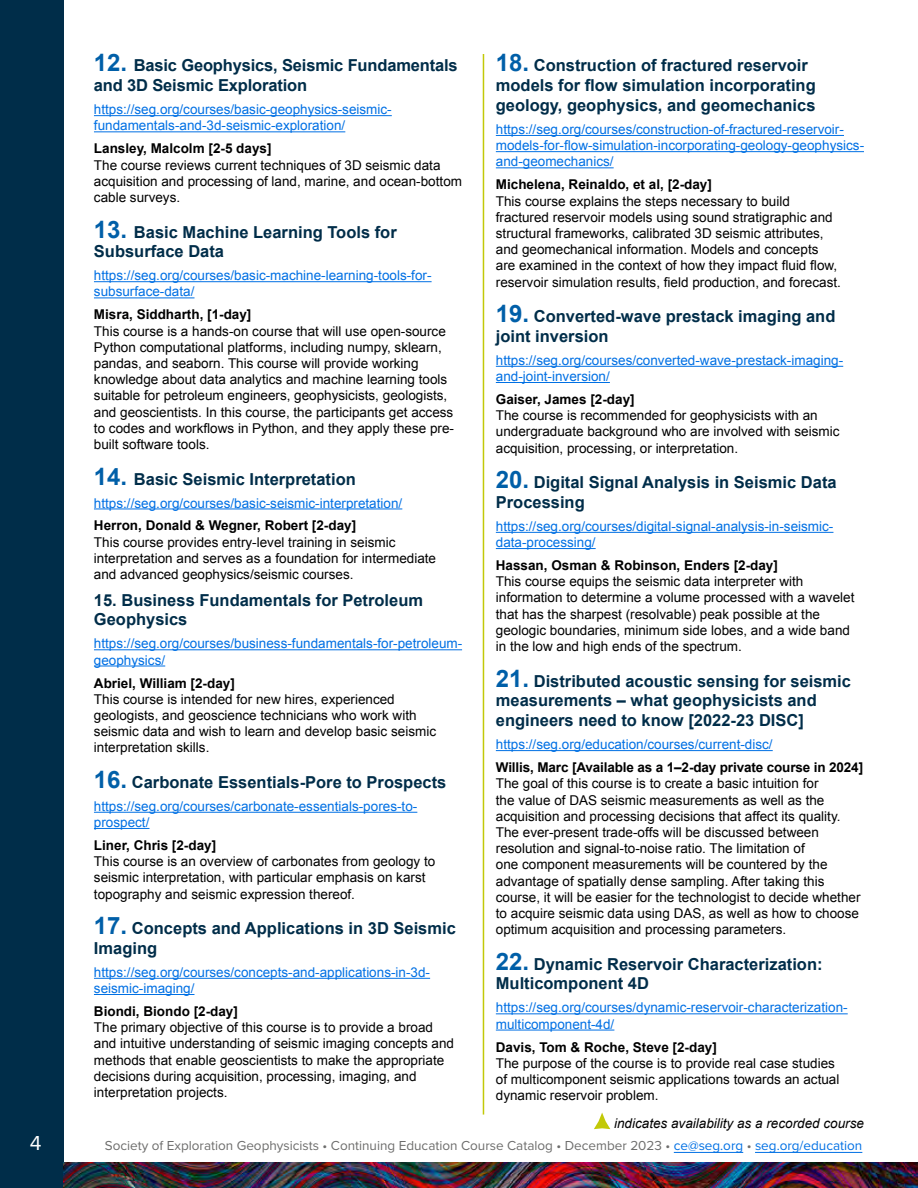
<style>
.page{position:relative;width:918px;height:1188px;background:#fff}
.page>*{position:absolute;margin:0;border:0;box-sizing:border-box;transform-origin:0 0}
.t1{font:21px "Proxima Nova";color:#fff}
.t2{font:700 16.5px/19.8px "Arial";color:#002d49}
.t3{font:13.5px/16.2px "Arial";color:#000001}
.t4{font:13.5px/16.2px "Arial";color:#0070e4}
.t5{font:700 13.5px "Arial";color:#000001}
.t6{font:13.5px "Proxima Nova";color:#6d6d6c}
.t7{font:italic 13.5px "Arial";color:#000001}
.s1{font-size:24px;color:#005fa8}
.s2{color:#0070e4}
</style>
<div class="page">
<img style="left:64px;top:1162px;width:854px;height:26px">
<hr style="left:674px;top:1152px;width:69px;height:1px;background:#0070e4">
<hr style="left:755px;top:1152px;width:107px;height:1px;background:#0070e4">
<div style="left:0;top:0;width:64px;height:1188px;background:#002d49"></div>
<hr style="left:483px;top:54px;width:1px;height:1061px;background:#c2c908">
<svg style="left:594px;top:1113px;width:16px;height:16px"></svg>
<hr style="left:94px;top:115px;width:298px;height:1px;background:#0070e4">
<hr style="left:94px;top:131px;width:251px;height:1px;background:#0070e4">
<hr style="left:94px;top:281px;width:338px;height:1px;background:#0070e4">
<hr style="left:94px;top:297px;width:101px;height:1px;background:#0070e4">
<hr style="left:94px;top:508px;width:308px;height:1px;background:#0070e4">
<hr style="left:94px;top:649px;width:368px;height:1px;background:#0070e4">
<hr style="left:94px;top:666px;width:71px;height:1px;background:#0070e4">
<hr style="left:94px;top:812px;width:323px;height:1px;background:#0070e4">
<hr style="left:94px;top:828px;width:55px;height:1px;background:#0070e4">
<hr style="left:94px;top:978px;width:336px;height:1px;background:#0070e4">
<hr style="left:94px;top:994px;width:100px;height:1px;background:#0070e4">
<hr style="left:496px;top:135px;width:348px;height:1px;background:#0070e4">
<hr style="left:496px;top:151px;width:368px;height:1px;background:#0070e4">
<hr style="left:496px;top:167px;width:118px;height:1px;background:#0070e4">
<hr style="left:496px;top:366px;width:347px;height:1px;background:#0070e4">
<hr style="left:496px;top:382px;width:114px;height:1px;background:#0070e4">
<hr style="left:496px;top:532px;width:337px;height:1px;background:#0070e4">
<hr style="left:496px;top:548px;width:100px;height:1px;background:#0070e4">
<hr style="left:496px;top:750px;width:277px;height:1px;background:#0070e4">
<hr style="left:496px;top:1013px;width:352px;height:1px;background:#0070e4">
<hr style="left:496px;top:1030px;width:118px;height:1px;background:#0070e4">
<p class="t2" style="left:94px;top:56px;width:365px"><span class="s1">12.</span> Basic Geophysics, Seismic Fundamentals and 3D Seismic Exploration</p>
<p class="t4" style="left:94px;top:102px;width:299px">https://seg.org/courses/basic-geophysics-seismic&shy;fundamentals-and-3d-seismic-exploration/</p>
<p class="t5" style="left:94px;top:140px;width:179px">Lansley, Malcolm [2-5 days]</p>
<p class="t3" style="left:94px;top:157px;width:370px">The course reviews current techniques of 3D seismic data acquisition and processing of land, marine, and ocean-bottom cable surveys.</p>
<p class="t2" style="left:94px;top:222px;width:304px"><span class="s1">13.</span> Basic Machine Learning Tools for<br>Subsurface Data</p>
<p class="t4" style="left:94px;top:268px;width:339px">https://seg.org/courses/basic-machine-learning-tools-for&shy;subsurface-data/</p>
<p class="t5" style="left:94px;top:306px;width:159px">Misra, Siddharth, [1-day]</p>
<p class="t3" style="left:94px;top:323px;width:362px">This course is a hands-on course that will use open-source Python computational platforms, including numpy, sklearn, pandas, and seaborn. This course will provide working knowledge about data analytics and machine learning tools suitable for petroleum engineers, geophysicists, geologists, and geoscientists. In this course, the participants get access to codes and workflows in Python, and they apply these pre&shy;built software tools.</p>
<p class="t2" style="left:94px;top:469px;width:263px"><span class="s1">14.</span> Basic Seismic Interpretation</p>
<p class="t4" style="left:94px;top:495px;width:310px">https://seg.org/courses/basic-seismic-interpretation/</p>
<p class="t5" style="left:94px;top:517px;width:264px">Herron, Donald &amp; Wegner, Robert [2-day]</p>
<p class="t3" style="left:94px;top:534px;width:344px">This course provides entry-level training in seismic interpretation and serves as a foundation for intermediate and advanced geophysics/seismic courses.</p>
<p class="t2" style="left:94px;top:590px;width:331px">15. Business Fundamentals for Petroleum<br>Geophysics</p>
<p class="t4" style="left:94px;top:636px;width:370px">https://seg.org/courses/business-fundamentals-for-petroleum&shy;geophysics/</p>
<p class="t5" style="left:94px;top:674px;width:142px">Abriel, William [2-day]</p>
<p class="t3" style="left:94px;top:691px;width:344px">This course is intended for new hires, experienced geologists, and geoscience technicians who work with seismic data and wish to learn and develop basic seismic interpretation skills.</p>
<p class="t2" style="left:94px;top:773px;width:354px"><span class="s1">16.</span> Carbonate Essentials-Pore to Prospects</p>
<p class="t4" style="left:94px;top:798px;width:325px">https://seg.org/courses/carbonate-essentials-pores-to&shy;prospect/</p>
<p class="t5" style="left:94px;top:836px;width:124px">Liner, Chris [2-day]</p>
<p class="t3" style="left:94px;top:853px;width:343px">This course is an overview of carbonates from geology to seismic interpretation, with particular emphasis on karst topography and seismic expression thereof.</p>
<p class="t2" style="left:94px;top:919px;width:363px"><span class="s1">17.</span> Concepts and Applications in 3D Seismic<br>Imaging</p>
<p class="t4" style="left:94px;top:964px;width:338px">https://seg.org/courses/concepts-and-applications-in-3d&shy;seismic-imaging/</p>
<p class="t5" style="left:94px;top:1002px;width:146px">Biondi, Biondo [2-day]</p>
<p class="t3" style="left:94px;top:1020px;width:362px">The primary objective of this course is to provide a broad and intuitive understanding of seismic imaging concepts and methods that enable geoscientists to make the appropriate decisions during acquisition, processing, imaging, and interpretation projects.</p>
<p class="t2" style="left:496px;top:56px;width:321px"><span class="s1">18.</span> Construction of fractured reservoir models for flow simulation incorporating geology, geophysics, and geomechanics</p>
<p class="t4" style="left:496px;top:121px;width:370px">https://seg.org/courses/construction-of-fractured-reservoir&shy;models-for-flow-simulation-incorporating-geology-geophysics&shy;and-geomechanics/</p>
<p class="t5" style="left:496px;top:176px;width:218px">Michelena, Reinaldo, et al, [2-day]</p>
<p class="t3" style="left:496px;top:193px;width:347px">This course explains the steps necessary to build fractured reservoir models using sound stratigraphic and structural frameworks, calibrated 3D seismic attributes, and geomechanical information. Models and concepts are examined in the context of how they impact fluid flow, reservoir simulation results, field production, and forecast.</p>
<p class="t2" style="left:496px;top:307px;width:341px"><span class="s1">19.</span> Converted-wave prestack imaging and joint inversion</p>
<p class="t4" style="left:496px;top:352px;width:349px">https://seg.org/courses/converted-wave-prestack-imaging&shy;and-joint-inversion/</p>
<p class="t5" style="left:496px;top:390px;width:140px">Gaiser, James [2-day]</p>
<p class="t3" style="left:496px;top:408px;width:345px">The course is recommended for geophysicists with an undergraduate background who are involved with seismic acquisition, processing, or interpretation.</p>
<p class="t2" style="left:496px;top:473px;width:342px"><span class="s1">20.</span> Digital Signal Analysis in Seismic Data<br>Processing</p>
<p class="t4" style="left:496px;top:518px;width:339px">https://seg.org/courses/digital-signal-analysis-in-seismic&shy;data-processing/</p>
<p class="t5" style="left:496px;top:556px;width:284px">Hassan, Osman &amp; Robinson, Enders [2-day]</p>
<p class="t3" style="left:496px;top:574px;width:360px">This course equips the seismic data interpreter with information to determine a volume processed with a wavelet that has the sharpest (resolvable) peak possible at the geologic boundaries, minimum side lobes, and a wide band in the low and high ends of the spectrum.</p>
<p class="t2" style="left:496px;top:671px;width:357px"><span class="s1">21.</span> Distributed acoustic sensing for seismic measurements – what geophysicists and engineers need to know [2022-23 DISC]</p>
<p class="t4" style="left:496px;top:736px;width:278px">https://seg.org/education/courses/current-disc/</p>
<p class="t5" style="left:496px;top:758px;width:369px">Willis, Marc [Available as a 1–2-day private course in 2024]</p>
<p class="t3" style="left:496px;top:776px;width:366px">The goal of this course is to create a basic intuition for<br>the value of DAS seismic measurements as well as the acquisition and processing decisions that affect its quality.<br>The ever-present trade-offs will be discussed between resolution and signal-to-noise ratio. The limitation of<br>one component measurements will be countered by the advantage of spatially dense sampling. After taking this course, it will be easier for the technologist to decide whether to acquire seismic data using DAS, as well as how to choose optimum acquisition and processing parameters.</p>
<p class="t2" style="left:496px;top:955px;width:328px"><span class="s1">22.</span> Dynamic Reservoir Characterization:<br>Multicomponent 4D</p>
<p class="t4" style="left:496px;top:1000px;width:353px">https://seg.org/courses/dynamic-reservoir-characterization&shy;multicomponent-4d/</p>
<p class="t5" style="left:496px;top:1038px;width:223px">Davis, Tom &amp; Roche, Steve [2-day]</p>
<p class="t3" style="left:496px;top:1055px;width:345px">The purpose of the course is to provide real case studies of multicomponent seismic applications towards an actual dynamic reservoir problem.</p>
<p class="t7" style="left:614px;top:1114px;width:251px">indicates availability as a recorded course</p>
<h1 class="t1" style="left:30px;top:1128px;width:13px">4</h1>
<p class="t6" style="left:105px;top:1136px;width:759px">Society of Exploration Geophysicists • Continuing Education Course Catalog • December 2023 • <span class="s2">ce@seg.org</span> • <span class="s2">seg.org/education</span></p>
</div>
